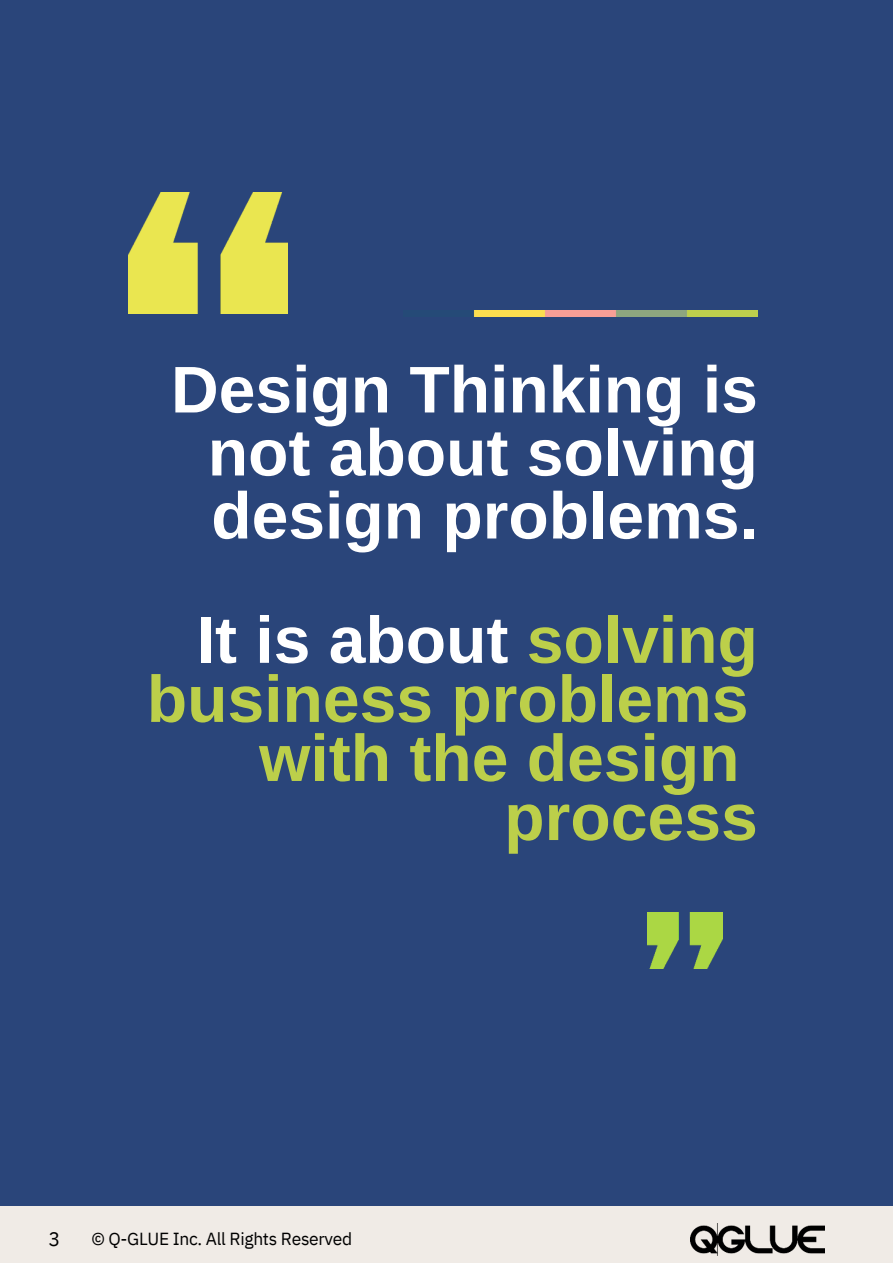
<style>
.page{position:relative;width:893px;height:1263px;background:#2a457a}
.page>*{position:absolute;margin:0;border:0;box-sizing:border-box;transform-origin:0 0}
.t1{font:700 66px/59.1px "Arimo";color:#bccf4a;text-align:right}
.t2{font:700 66px/63px "Arimo";color:#fff;text-align:justify}
.t3{font:19.88px "IBM Plex Sans";color:#000}
.t4{font:17.48px "IBM Plex Sans";letter-spacing:-.015em;color:#000}
.s1{color:#fff}
</style>
<div class="page">
<img style="left:648px;top:912px;width:74px;height:56px">
<img style="left:129px;top:193px;width:158px;height:120px">
<div style="left:0;top:1206px;width:893px;height:57px;background:#f0ebe6"></div>
<img style="left:691px;top:1223px;width:134px;height:33px">
<img style="left:473px;top:310px;width:284px;height:7px">
<p class="t2" style="left:208px;top:358px;width:551px;text-indent:-37px">Design Thinking is not about solving design problems.</p>
<p class="t1" style="left:147px;top:610px;width:612px"><span class="s1">It is about</span> solving business problems with the design process</p>
<p class="t3" style="left:48px;top:1225px;width:13px">3</p>
<p class="t4" style="left:91px;top:1227px;width:262px">© Q-GLUE Inc. All Rights Reserved</p>
</div>
